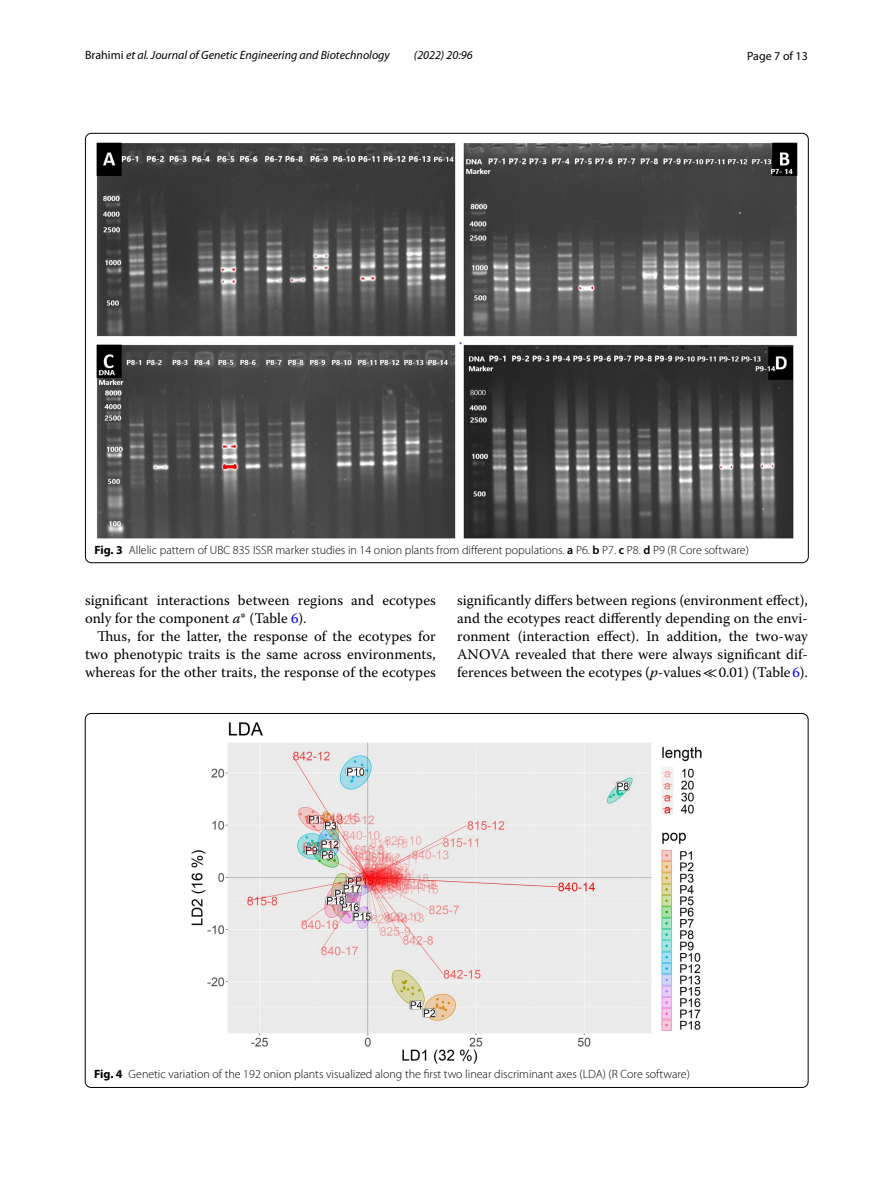
<style>
.page{position:relative;width:893px;height:1187px;background:#fff}
.page>*{position:absolute;margin:0;border:0;box-sizing:border-box;transform-origin:0 0}
.t1{font:14.7px/18px "Warnock Pro";color:#000;text-align:justify}
.t2{font:300 12px "Myriad Pro";color:#000}
.t3{font:italic 12px "Myriad Pro";color:#000}
.t4{font:12px "Myriad Pro";color:#000}
.s1{font-style:normal}
.s2{font-weight:700}
.s3{font-weight:600}
.s4{font-style:italic}
.s5{color:#00f}
.s6{font-family:"STIX Math"}
</style>
<div class="page">
<img style="left:97px;top:142px;width:700px;height:396px">
<img style="left:191px;top:722px;width:511px;height:341px">
<p class="t3" style="left:85px;top:48px;width:306px"><span class="s1">Brahimi</span> et al. Journal of Genetic Engineering and Biotechnology</p>
<p class="t3" style="left:414px;top:48px;width:60px">(2022) 20:96</p>
<p class="t4" style="left:747px;top:48px;width:62px">Page 7 of 13</p>
<p class="t2" style="left:94px;top:543px;width:656px"><span class="s2">Fig. 3</span> Allelic pattern of UBC 835 ISSR marker studies in 14 onion plants from different populations. <span class="s3">a</span> P6. <span class="s3">b</span> P7. <span class="s3">c</span> P8. <span class="s3">d</span> P9 (R Core software)</p>
<p class="t1" style="left:85px;top:591px;width:352px">significant interactions between regions and ecotypes only for the component <span class="s4">a</span>* (Table <span class="s5">6</span>).</p>
<p class="t1" style="left:85px;top:627px;width:352px;text-indent:12px">Thus, for the latter, the response of the ecotypes for two phenotypic traits is the same across environments, whereas for the other traits, the response of the ecotypes</p>
<p class="t1" style="left:457px;top:591px;width:352px">significantly differs between regions (environment effect), and the ecotypes react differently depending on the envi&shy;ronment (interaction effect). In addition, the two-way ANOVA revealed that there were always significant dif&shy;ferences between the ecotypes (<span class="s4">p</span>-values<span class="s6">≪</span>0.01) (Table<span class="s5">6</span>).</p>
<p class="t2" style="left:94px;top:1067px;width:597px"><span class="s2">Fig. 4</span> Genetic variation of the 192 onion plants visualized along the first two linear discriminant axes (LDA) (R Core software)</p>
</div>
